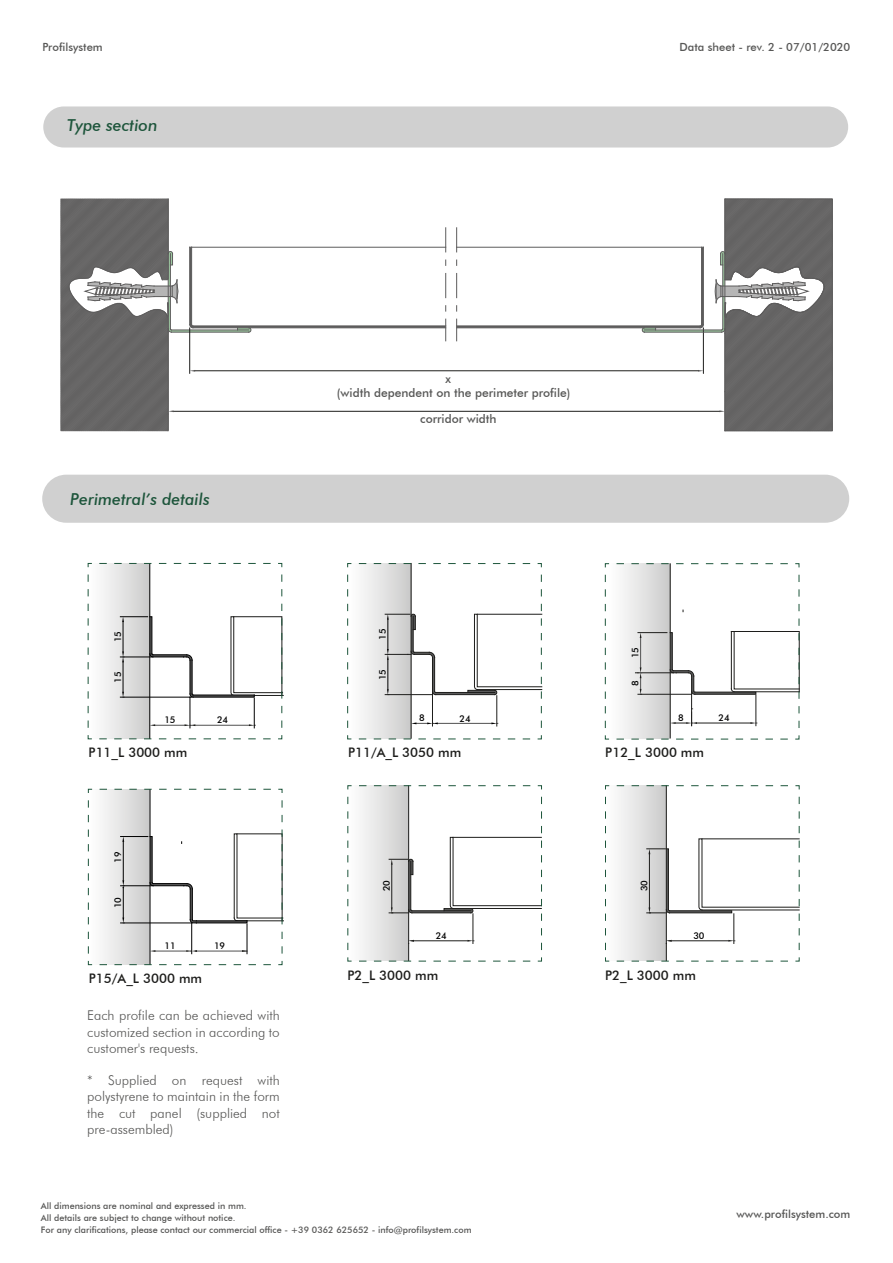
<style>
.page{position:relative;width:893px;height:1263px;background:#fff}
.page>*{position:absolute;margin:0;border:0;box-sizing:border-box;transform-origin:0 0}
.t1{font:italic 500 16.5px "Futura BT";color:#1d553b}
.t2{font:300 13.5px/16.2px "Futura BT";color:#575756;text-align:justify}
.t3{font:500 13.2px "Futura BT";color:#1d1d1b}
.t4{font:500 12px/14.4px "Futura BT";color:#575756}
.t5{font:500 11.25px "Futura BT";color:#575756}
.t6{font:500 9.3px "Futura BT";color:#000101}
.t7{font:500 9px/12px "Futura BT";color:#575756}
</style>
<div class="page">
<div style="left:43px;top:106px;width:805px;height:42px;background:#d0d0d0;border-radius:21px"></div>
<div style="left:42px;top:475px;width:807px;height:48px;background:#d0d0d0;border-radius:24px"></div>
<hr style="left:195px;top:370px;width:503px;height:1px;background:#1d1d1b">
<hr style="left:174px;top:411px;width:545px;height:1px;background:#1d1d1b">
<svg style="left:61px;top:199px;width:385px;height:232px"></svg>
<hr style="left:193px;top:328px;width:253px;height:1px;background:#5d5c5c">
<svg style="left:456px;top:199px;width:377px;height:232px"></svg>
<hr style="left:457px;top:328px;width:243px;height:1px;background:#5d5c5c">
<hr style="left:457px;top:247px;width:246px;height:1px;background:#5d5c5c">
<hr style="left:725px;top:333px;width:1px;height:59px;background:#5d5c5c">
<svg style="left:604px;top:563px;width:196px;height:177px"></svg>
<svg style="left:347px;top:785px;width:195px;height:177px"></svg>
<svg style="left:605px;top:785px;width:195px;height:177px"></svg>
<svg style="left:347px;top:563px;width:195px;height:177px"></svg>
<svg style="left:87px;top:562px;width:196px;height:178px"></svg>
<svg style="left:87px;top:788px;width:196px;height:178px"></svg>
<p class="t5" style="left:43px;top:40px;width:62px">Profilsystem</p>
<p class="t5" style="left:680px;top:40px;width:172px">Data sheet - rev. 2 - 07/01/2020</p>
<h1 class="t1" style="left:67px;top:115px;width:92px">Type section</h1>
<h1 class="t1" style="left:70px;top:489px;width:141px">Perimetral’s details</h1>
<p class="t6" style="left:112px;top:642px;width:13px;rotate:-90deg">15</p>
<p class="t6" style="left:112px;top:683px;width:13px;rotate:-90deg">15</p>
<p class="t6" style="left:164px;top:714px;width:13px">15</p>
<p class="t6" style="left:217px;top:714px;width:13px">24</p>
<h3 class="t3" style="left:89px;top:745px;width:100px">P11_L 3000 mm</h3>
<p class="t6" style="left:112px;top:863px;width:13px;rotate:-90deg">19</p>
<p class="t6" style="left:112px;top:908px;width:13px;rotate:-90deg">10</p>
<p class="t6" style="left:165px;top:940px;width:13px">11</p>
<p class="t6" style="left:214px;top:940px;width:13px">19</p>
<h3 class="t3" style="left:89px;top:970px;width:115px">P15/A_L 3000 mm</h3>
<h2 class="t2" style="left:87px;top:1007px;width:194px">Each profile can be achieved with customized section in according to customer's requests.</h2>
<h2 class="t2" style="left:87px;top:1072px;width:194px">* Supplied on request with polystyrene to maintain in the form the cut panel (supplied not pre-assembled)</h2>
<h3 class="t4" style="left:337px;top:371px;width:235px;text-indent:109px">x<br>(width dependent on the perimeter profile)</h3>
<h3 class="t4" style="left:420px;top:412px;width:78px">corridor width</h3>
<p class="t6" style="left:377px;top:640px;width:13px;rotate:-90deg">15</p>
<p class="t6" style="left:630px;top:658px;width:13px;rotate:-90deg">15</p>
<p class="t6" style="left:377px;top:680px;width:13px;rotate:-90deg">15</p>
<p class="t6" style="left:630px;top:686px;width:7px;rotate:-90deg">8</p>
<p class="t6" style="left:419px;top:712px;width:7px">8</p>
<p class="t6" style="left:459px;top:712px;width:13px">24</p>
<p class="t6" style="left:678px;top:712px;width:7px">8</p>
<p class="t6" style="left:719px;top:712px;width:13px">24</p>
<h3 class="t3" style="left:348px;top:745px;width:115px">P11/A_L 3050 mm</h3>
<h3 class="t3" style="left:605px;top:744px;width:100px">P12_L 3000 mm</h3>
<p class="t6" style="left:381px;top:891px;width:13px;rotate:-90deg">20</p>
<p class="t6" style="left:638px;top:891px;width:13px;rotate:-90deg">30</p>
<p class="t6" style="left:436px;top:930px;width:13px">24</p>
<p class="t6" style="left:693px;top:930px;width:13px">30</p>
<h3 class="t3" style="left:347px;top:968px;width:92px">P2_L 3000 mm</h3>
<h3 class="t3" style="left:605px;top:968px;width:92px">P2_L 3000 mm</h3>
<p class="t7" style="left:41px;top:1199px;width:432px">All dimensions are nominal and expressed in mm.<br>All details are subject to change without notice.<br>For any clarifications, please contact our commercial office - +39 0362 625652 - info@profilsystem.com</p>
<p class="t5" style="left:736px;top:1207px;width:115px">www.profilsystem.com</p>
</div>
